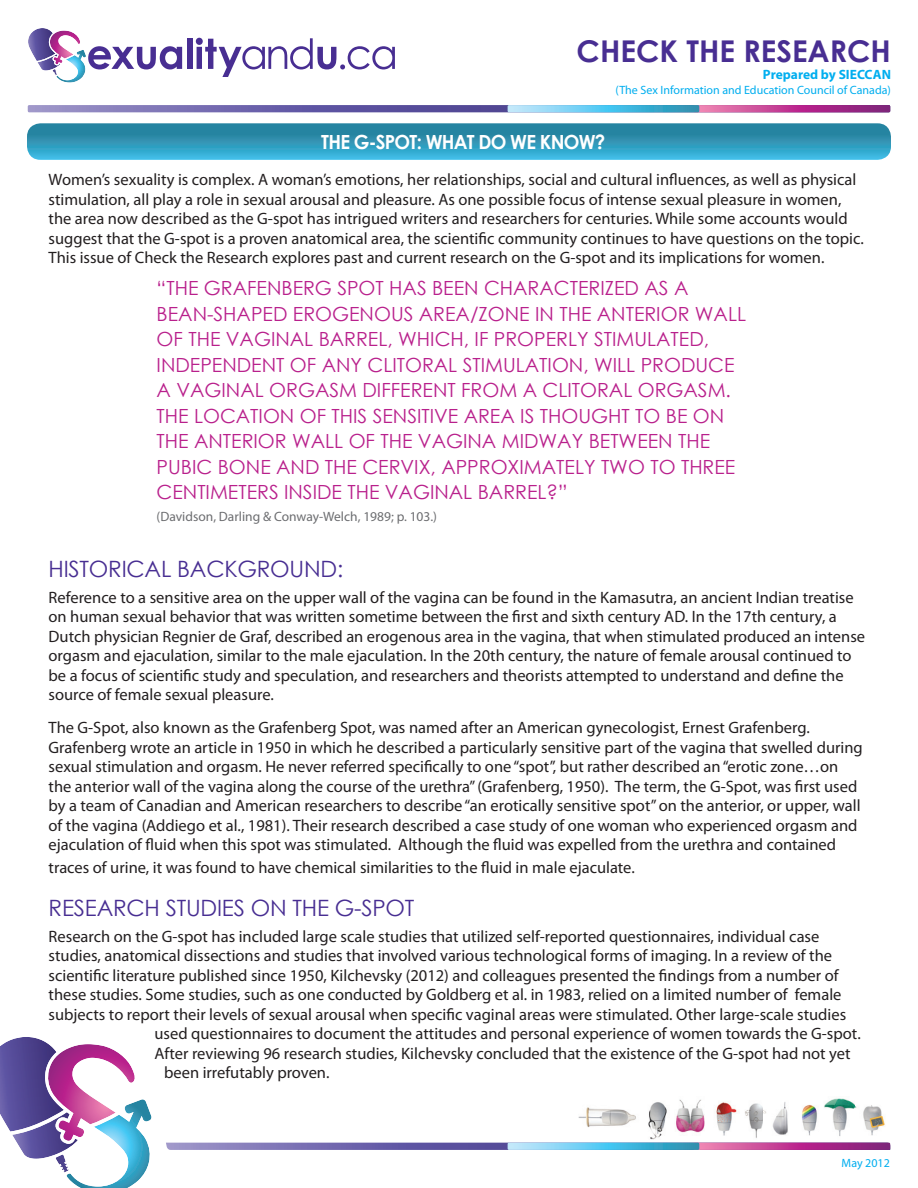
<style>
.page{position:relative;width:918px;height:1188px;background:#fff}
.page>*{position:absolute;margin:0;border:0;box-sizing:border-box;transform-origin:0 0}
.t1{font:700 30px "Century Gothic";color:#482e92}
.t2{font:22.5px "Century Gothic";letter-spacing:-.01em;color:#482e92}
.t3{font:19.5px/25.5px "Century Gothic";color:#b9208c}
.t4{font:700 19.5px "Century Gothic";letter-spacing:-.04em;color:#fff;scale:.96 1}
.t5{font:16.5px/19.5px "Myriad Pro";color:#231f20}
.t6{font:13.5px "Myriad Pro";color:#6c6d70}
.t7{font:700 13.5px "Myriad Pro";color:#00aeef}
.t8{font:12px "Myriad Pro";color:#00aeef}
</style>
<div class="page">
<div style="left:187px;top:38px;width:5px;height:31px;background:#482e92"></div>
<svg style="left:196px;top:38px;width:199px;height:39px"></svg>
<svg style="left:28px;top:28px;width:154px;height:55px"></svg>
<svg style="left:28px;top:105px;width:862px;height:7px;background:#6f66ab"></svg>
<svg style="left:508px;top:105px;width:382px;height:7px;background:#8d7fba"></svg>
<svg style="left:166px;top:1143px;width:724px;height:7px;background:#8176b5"></svg>
<img style="left:579px;top:1098px;width:306px;height:42px">
<svg style="left:0;top:1037px;width:152px;height:151px"></svg>
<svg style="left:27px;top:123px;width:864px;height:37px;background:#339aba"></svg>
<h1 class="t1" style="left:577px;top:28px;width:316px">CHECK THE RESEARCH</h1>
<p class="t7" style="left:763px;top:66px;width:130px">Prepared by SIECCAN</p>
<p class="t8" style="left:615px;top:82px;width:277px">(The Sex Information and Education Council of Canada)</p>
<p class="t4" style="left:321px;top:127px;width:138px">THE G-SPOT: WHAT</p>
<p class="t4" style="left:479px;top:127px;width:134px">DO WE KNOW?</p>
<p class="t5" style="left:49px;top:170px;width:817px">Women’s sexuality is complex. A woman’s emotions, her relationships, social and cultural influences, as well as physical stimulation, all play a role in sexual arousal and pleasure. As one possible focus of intense sexual pleasure in women, the area now described as the G-spot has intrigued writers and researchers for centuries. While some accounts would suggest that the G-spot is a proven anatomical area, the scientific community continues to have questions on the topic.<br>This issue of Check the Research explores past and current research on the G-spot and its implications for women.</p>
<p class="t3" style="left:157px;top:275px;width:591px">“THE GRAFENBERG SPOT HAS BEEN CHARACTERIZED AS A BEAN-SHAPED EROGENOUS AREA/ZONE IN THE ANTERIOR WALL OF THE VAGINAL BARREL, WHICH, IF PROPERLY STIMULATED, INDEPENDENT OF ANY CLITORAL STIMULATION, WILL PRODUCE A VAGINAL ORGASM DIFFERENT FROM A CLITORAL ORGASM.<br>THE LOCATION OF THIS SENSITIVE AREA IS THOUGHT TO BE ON THE ANTERIOR WALL OF THE VAGINA MIDWAY BETWEEN THE PUBIC BONE AND THE CERVIX, APPROXIMATELY TWO TO THREE CENTIMETERS INSIDE THE VAGINAL BARREL?”</p>
<p class="t6" style="left:157px;top:508px;width:282px">(Davidson, Darling &amp; Conway-Welch, 1989; p. 103.)</p>
<h2 class="t2" style="left:49px;top:553px;width:296px">H ISTORICAL BACKGROUND:</h2>
<p class="t5" style="left:49px;top:587px;width:818px">Reference to a sensitive area on the upper wall of the vagina can be found in the Kamasutra, an ancient Indian treatise on human sexual behavior that was written sometime between the first and sixth century AD. In the 17th century, a Dutch physician Regnier de Graf, described an erogenous area in the vagina, that when stimulated produced an intense orgasm and ejaculation, similar to the male ejaculation. In the 20th century, the nature of female arousal continued to be a focus of scientific study and speculation, and researchers and theorists attempted to understand and define the source of female sexual pleasure.</p>
<p class="t5" style="left:49px;top:718px;width:816px">The G-Spot, also known as the Grafenberg Spot, was named after an American gynecologist, Ernest Grafenberg.<br>Grafenberg wrote an article in 1950 in which he described a particularly sensitive part of the vagina that swelled during sexual stimulation and orgasm. He never referred specifically to one “spot”, but rather described an “erotic zone…on the anterior wall of the vagina along the course of the urethra” (Grafenberg, 1950). The term, the G-Spot, was first used by a team of Canadian and American researchers to describe “an erotically sensitive spot” on the anterior, or upper, wall of the vagina (Addiego et al., 1981). Their research described a case study of one woman who experienced orgasm and ejaculation of fluid when this spot was stimulated. Although the fluid was expelled from the urethra and contained</p>
<p class="t5" style="left:49px;top:857px;width:588px">traces of urine, it was found to have chemical similarities to the fluid in male ejaculate.</p>
<h2 class="t2" style="left:49px;top:892px;width:367px">RESEARCH STUDIES ON THE G-SPOT</h2>
<p class="t5" style="left:49px;top:926px;width:772px">Research on the G-spot has included large scale studies that utilized self-reported questionnaires, individual case</p>
<p class="t5" style="left:49px;top:946px;width:785px">studies, anatomical dissections and studies that involved various technological forms of imaging. In a review of the</p>
<p class="t5" style="left:49px;top:965px;width:791px">scientific literature published since 1950, Kilchevsky (2012) and colleagues presented the findings from a number of</p>
<p class="t5" style="left:49px;top:985px;width:794px">these studies. Some studies, such as one conducted by Goldberg et al. in 1983, relied on a limited number of female</p>
<p class="t5" style="left:49px;top:1004px;width:799px">subjects to report their levels of sexual arousal when specific vaginal areas were stimulated. Other large-scale studies</p>
<p class="t5" style="left:154px;top:1024px;width:708px">used questionnaires to document the attitudes and personal experience of women towards the G-spot.</p>
<p class="t5" style="left:154px;top:1043px;width:698px">After reviewing 96 research studies, Kilchevsky concluded that the existence of the G-spot had not yet</p>
<p class="t5" style="left:164px;top:1063px;width:167px">been irrefutably proven.</p>
<p class="t8" style="left:842px;top:1156px;width:50px">May 2012</p>
</div>
